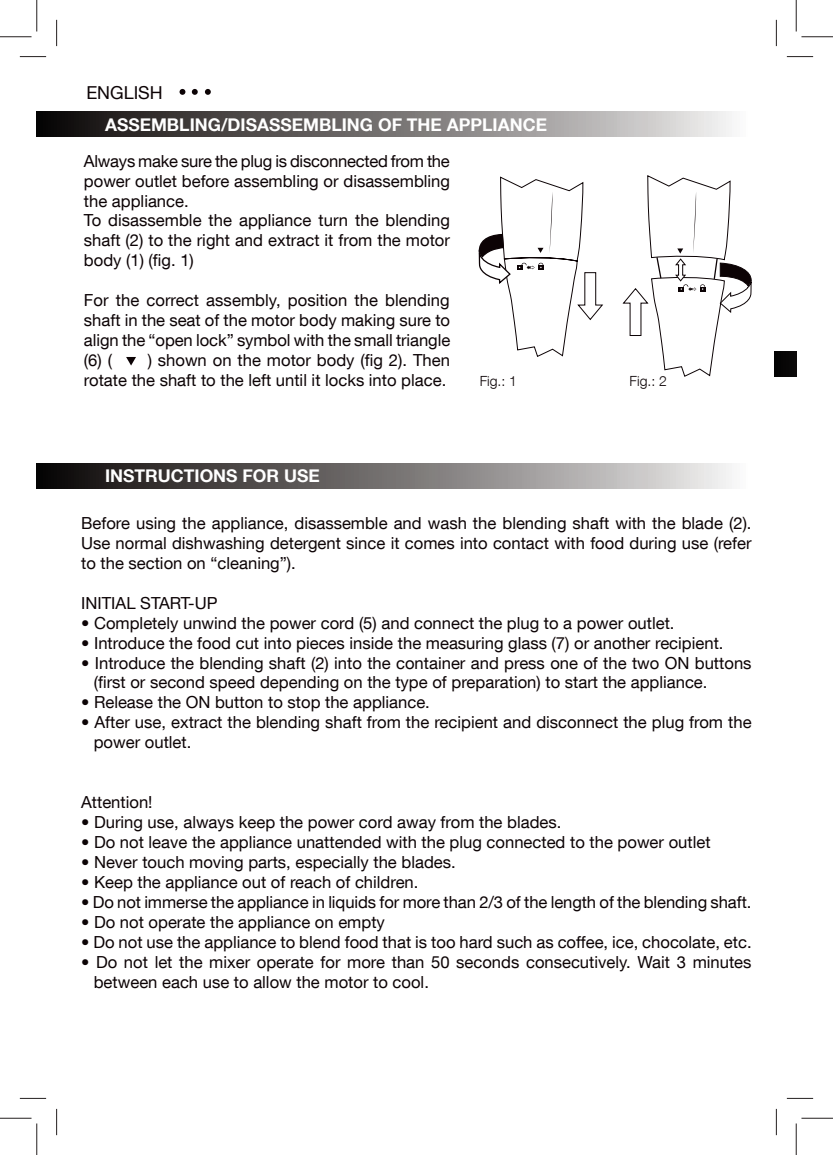
<style>
.page{position:relative;width:833px;height:1155px;background:#fff}
.page>*{position:absolute;margin:0;border:0;box-sizing:border-box;transform-origin:0 0}
.t1{font:17.85px "Helvetica Neue LT Com";color:#0c0305}
.t2{font:700 17.5px "Helvetica Neue LT Com";color:#fff}
.t3{font:16.62px/19.9px "Helvetica Neue LT Com";color:#0c0305}
.t4{font:300 14px "Helvetica Neue LT Com";color:#0c0305}
</style>
<div class="page">
<div style="left:37px;top:112px;width:714px;height:25px;background:linear-gradient(to right,#070302,#f0eeee)"></div>
<div style="left:37px;top:463px;width:714px;height:25px;background:linear-gradient(to right,#070302,#f0eeee)"></div>
<div style="left:774px;top:352px;width:22px;height:25px;background:#070606"></div>
<svg style="left:205px;top:89px;width:6px;height:6px"></svg>
<svg style="left:192px;top:89px;width:6px;height:6px"></svg>
<svg style="left:179px;top:89px;width:6px;height:6px"></svg>
<svg style="left:478px;top:176px;width:126px;height:181px"></svg>
<svg style="left:622px;top:175px;width:130px;height:202px"></svg>
<svg style="left:126px;top:357px;width:10px;height:9px"></svg>
<svg style="left:20px;top:56px;width:26px;height:1px"></svg>
<svg style="left:786px;top:56px;width:27px;height:1px"></svg>
<svg style="left:20px;top:1098px;width:26px;height:1px"></svg>
<svg style="left:786px;top:1098px;width:27px;height:1px"></svg>
<svg style="left:56px;top:20px;width:1px;height:26px"></svg>
<svg style="left:56px;top:1109px;width:1px;height:26px"></svg>
<svg style="left:776px;top:20px;width:1px;height:26px"></svg>
<svg style="left:776px;top:1109px;width:1px;height:26px"></svg>
<hr style="left:0;top:36px;width:32px;height:1px;background:#241f1f">
<hr style="left:801px;top:36px;width:31px;height:1px;background:#241f1f">
<hr style="left:0;top:1118px;width:32px;height:1px;background:#241f1f">
<hr style="left:801px;top:1118px;width:31px;height:1px;background:#241f1f">
<hr style="left:36px;top:0;width:1px;height:32px;background:#241f1f">
<hr style="left:36px;top:1123px;width:1px;height:32px;background:#241f1f">
<hr style="left:795px;top:0;width:1px;height:32px;background:#241f1f">
<hr style="left:795px;top:1123px;width:1px;height:32px;background:#241f1f">
<p class="t1" style="left:86px;top:82px;width:78px">ENGLISH</p>
<p class="t2" style="left:105px;top:114px;width:443px">ASSEMBLING/DISASSEMBLING OF THE APPLIANCE</p>
<p class="t3" style="left:84px;top:150px;width:367px">Always make sure the plug is disconnected from the power outlet before assembling or disassembling the appliance.<br>To disassemble the appliance turn the blending shaft (2) to the right and extract it from the motor body (1) (fig. 1)</p>
<p class="t3" style="left:84px;top:290px;width:368px;text-align:justify">For the correct assembly, position the blending shaft in the seat of the motor body making sure to align the “open lock” symbol with the small triangle (6) (</p>
<p class="t3" style="left:84px;top:350px;width:367px;text-align:right">) shown on the motor body (fig 2). Then<br>rotate the shaft to the left until it locks into place.</p>
<p class="t4" style="left:479px;top:372px;width:39px">Fig.: 1</p>
<p class="t4" style="left:629px;top:372px;width:39px">Fig.: 2</p>
<p class="t2" style="left:105px;top:465px;width:216px">INSTRUCTIONS FOR USE</p>
<p class="t3" style="left:81px;top:513px;width:672px;text-align:justify">Before using the appliance, disassemble and wash the blending shaft with the blade (2).<br>Use normal dishwashing detergent since it comes into contact with food during use (refer to the section on “cleaning”).</p>
<p class="t3" style="left:81px;top:592px;width:138px">INITIAL START-UP</p>
<p class="t3" style="left:81px;top:612px;width:595px">• Completely unwind the power cord (5) and connect the plug to a power outlet.</p>
<p class="t3" style="left:81px;top:632px;width:644px">• Introduce the food cut into pieces inside the measuring glass (7) or another recipient.</p>
<p class="t3" style="left:94px;top:652px;width:659px;text-indent:-13px">• Introduce the blending shaft (2) into the container and press one of the two ON buttons (first or second speed depending on the type of preparation) to start the appliance.</p>
<p class="t3" style="left:81px;top:692px;width:350px">• Release the ON button to stop the appliance.</p>
<p class="t3" style="left:94px;top:712px;width:659px;text-indent:-13px">• After use, extract the blending shaft from the recipient and disconnect the plug from the power outlet.</p>
<p class="t3" style="left:81px;top:792px;width:73px">Attention!</p>
<p class="t3" style="left:81px;top:812px;width:482px">• During use, always keep the power cord away from the blades.</p>
<p class="t3" style="left:81px;top:832px;width:631px">• Do not leave the appliance unattended with the plug connected to the power outlet</p>
<p class="t3" style="left:81px;top:852px;width:376px">• Never touch moving parts, especially the blades.</p>
<p class="t3" style="left:81px;top:872px;width:339px">• Keep the appliance out of reach of children.</p>
<p class="t3" style="left:81px;top:892px;width:671px">• Do not immerse the appliance in liquids for more than 2/3 of the length of the blending shaft.</p>
<p class="t3" style="left:81px;top:912px;width:305px">• Do not operate the appliance on empty</p>
<p class="t3" style="left:81px;top:932px;width:672px">• Do not use the appliance to blend food that is too hard such as coffee, ice, chocolate, etc.</p>
<p class="t3" style="left:94px;top:951px;width:659px;text-indent:-13px">• Do not let the mixer operate for more than 50 seconds consecutively. Wait 3 minutes between each use to allow the motor to cool.</p>
</div>
